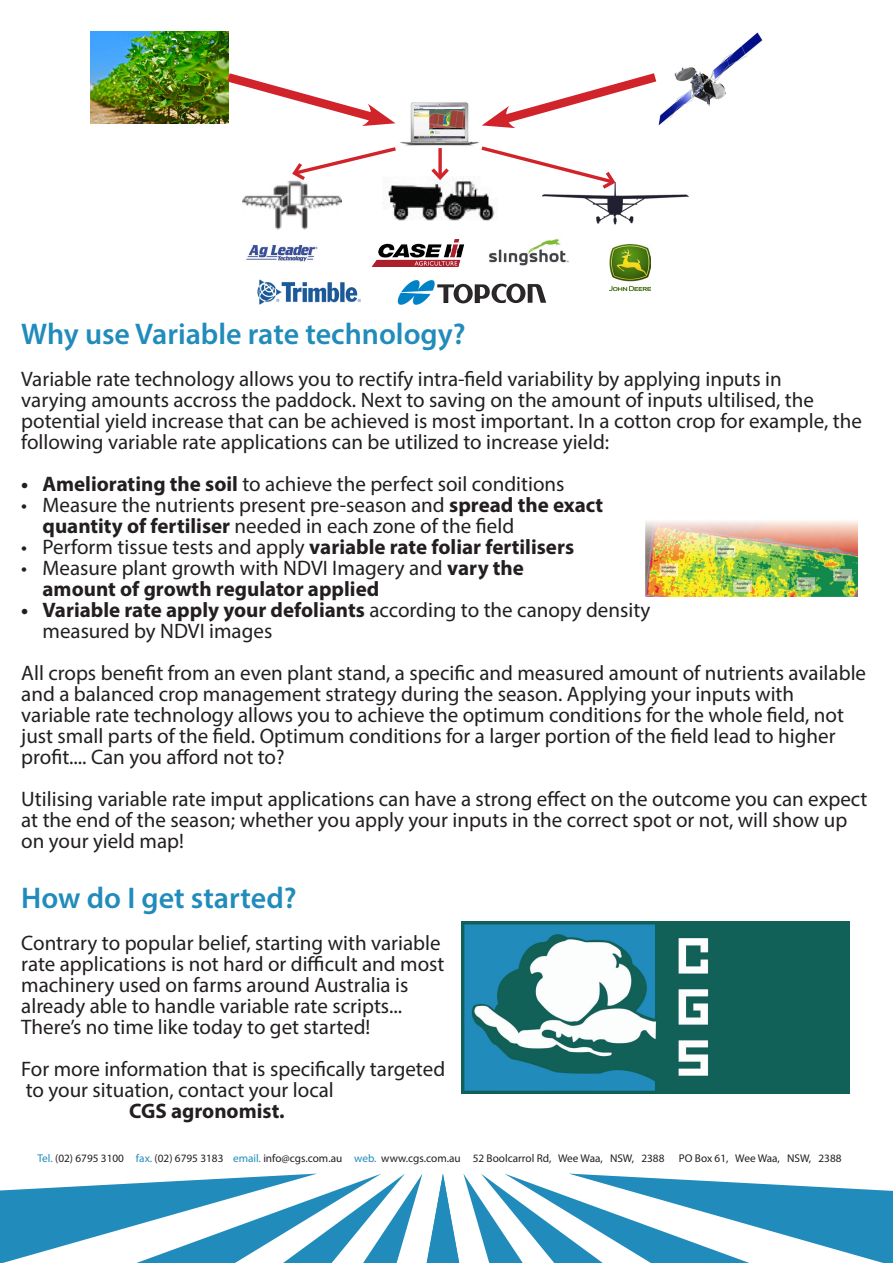
<style>
.page{position:relative;width:893px;height:1263px;background:#fff}
.page>*{position:absolute;margin:0;border:0;box-sizing:border-box;transform-origin:0 0}
.t1{font:600 30px "Myriad Pro";color:#218cbc}
.t2{font:21px/21px "Myriad Pro";color:#231f20}
.t3{font:700 21px "Myriad Pro";color:#231f20}
.t4{font:11.25px "Myriad Pro";color:#231f20}
.s1{font-weight:700}
.s2{font-weight:400}
.s3{color:#218cbc}
</style>
<div class="page">
<svg style="left:653px;top:1178px;width:240px;height:85px;fill:#218cbc"></svg>
<svg style="left:0;top:1173px;width:653px;height:90px"></svg>
<img style="left:395px;top:102px;width:84px;height:44px">
<img style="left:461px;top:921px;width:389px;height:173px">
<img style="left:543px;top:192px;width:145px;height:32px">
<img style="left:384px;top:179px;width:111px;height:42px">
<img style="left:243px;top:180px;width:99px;height:50px">
<img style="left:246px;top:245px;width:72px;height:17px">
<img style="left:371px;top:240px;width:94px;height:27px">
<img style="left:610px;top:244px;width:40px;height:47px">
<img style="left:489px;top:237px;width:80px;height:29px">
<img style="left:397px;top:280px;width:150px;height:25px">
<img style="left:258px;top:280px;width:102px;height:25px">
<img style="left:91px;top:31px;width:137px;height:92px">
<img style="left:666px;top:32px;width:97px;height:88px">
<svg style="left:290px;top:145px;width:110px;height:38px"></svg>
<svg style="left:438px;top:148px;width:4px;height:17px"></svg>
<svg style="left:428px;top:165px;width:24px;height:18px"></svg>
<svg style="left:478px;top:144px;width:138px;height:48px"></svg>
<svg style="left:218px;top:67px;width:177px;height:59px"></svg>
<svg style="left:482px;top:73px;width:184px;height:55px"></svg>
<img style="left:645px;top:520px;width:212px;height:76px">
<p class="t1" style="left:21px;top:315px;width:446px">Why use Variable rate technology?</p>
<p class="t2" style="left:21px;top:368px;width:762px">Variable rate technology allows you to rectify intra-field variability by applying inputs in</p>
<p class="t2" style="left:21px;top:389px;width:794px">varying amounts accross the paddock. Next to saving on the amount of inputs ultilised, the</p>
<p class="t2" style="left:21px;top:410px;width:842px">potential yield increase that can be achieved is most important. In a cotton crop for example, the following variable rate applications can be utilized to increase yield:</p>
<p class="t2" style="left:21px;top:473px;width:545px"><span class="s1">• Ameliorating the soil</span> to achieve the perfect soil conditions</p>
<p class="t2" style="left:21px;top:494px;width:584px">• Measure the nutrients present pre-season and <span class="s1">spread the exact</span></p>
<p class="t2" style="left:43px;top:515px;width:473px"><span class="s1">quantity of fertiliser</span> needed in each zone of the field</p>
<p class="t3" style="left:21px;top:533px;width:554px"><span class="s2">• Perform tissue tests and apply</span> variable rate foliar fertilisers</p>
<p class="t2" style="left:21px;top:557px;width:504px">• Measure plant growth with NDVI Imagery and <span class="s1">vary the</span></p>
<p class="t3" style="left:43px;top:575px;width:338px">amount of growth regulator applied</p>
<p class="t3" style="left:21px;top:596px;width:631px">• Variable rate apply your defoliants <span class="s2">according to the canopy density</span></p>
<p class="t2" style="left:43px;top:620px;width:231px">measured by NDVI images</p>
<p class="t2" style="left:21px;top:662px;width:846px">All crops benefit from an even plant stand, a specific and measured amount of nutrients available and a balanced crop management strategy during the season. Applying your inputs with</p>
<p class="t2" style="left:21px;top:704px;width:824px">variable rate technology allows you to achieve the optimum conditions for the whole field, not just small parts of the field. Optimum conditions for a larger portion of the field lead to higher profit.... Can you afford not to?</p>
<p class="t2" style="left:21px;top:788px;width:848px">Utilising variable rate imput applications can have a strong effect on the outcome you can expect at the end of the season; whether you apply your inputs in the correct spot or not, will show up on your yield map!</p>
<p class="t1" style="left:21px;top:879px;width:277px">How do I get started?</p>
<p class="t2" style="left:21px;top:932px;width:421px">Contrary to popular belief, starting with variable</p>
<p class="t2" style="left:21px;top:953px;width:425px">rate applications is not hard or difficult and most</p>
<p class="t2" style="left:21px;top:974px;width:389px">machinery used on farms around Australia is</p>
<p class="t2" style="left:21px;top:995px;width:382px">already able to handle variable rate scripts...</p>
<p class="t2" style="left:21px;top:1016px;width:351px">There’s no time like today to get started!</p>
<p class="t2" style="left:21px;top:1058px;width:425px">For more information that is specifically targeted</p>
<p class="t2" style="left:26px;top:1079px;width:310px">to your situation, contact your local</p>
<p class="t3" style="left:129px;top:1097px;width:157px">CGS agronomist.</p>
<p class="t4" style="left:37px;top:1151px;width:628px"><span class="s3">Tel.</span> (02) 6795 3100 <span class="s3">fax.</span> (02) 6795 3183 <span class="s3">email.</span> info@cgs.com.au <span class="s3">web.</span> www.cgs.com.au 52 Boolcarrol Rd, Wee Waa, NSW, 2388</p>
<p class="t4" style="left:679px;top:1151px;width:164px">PO Box 61, Wee Waa, NSW, 2388</p>
</div>
